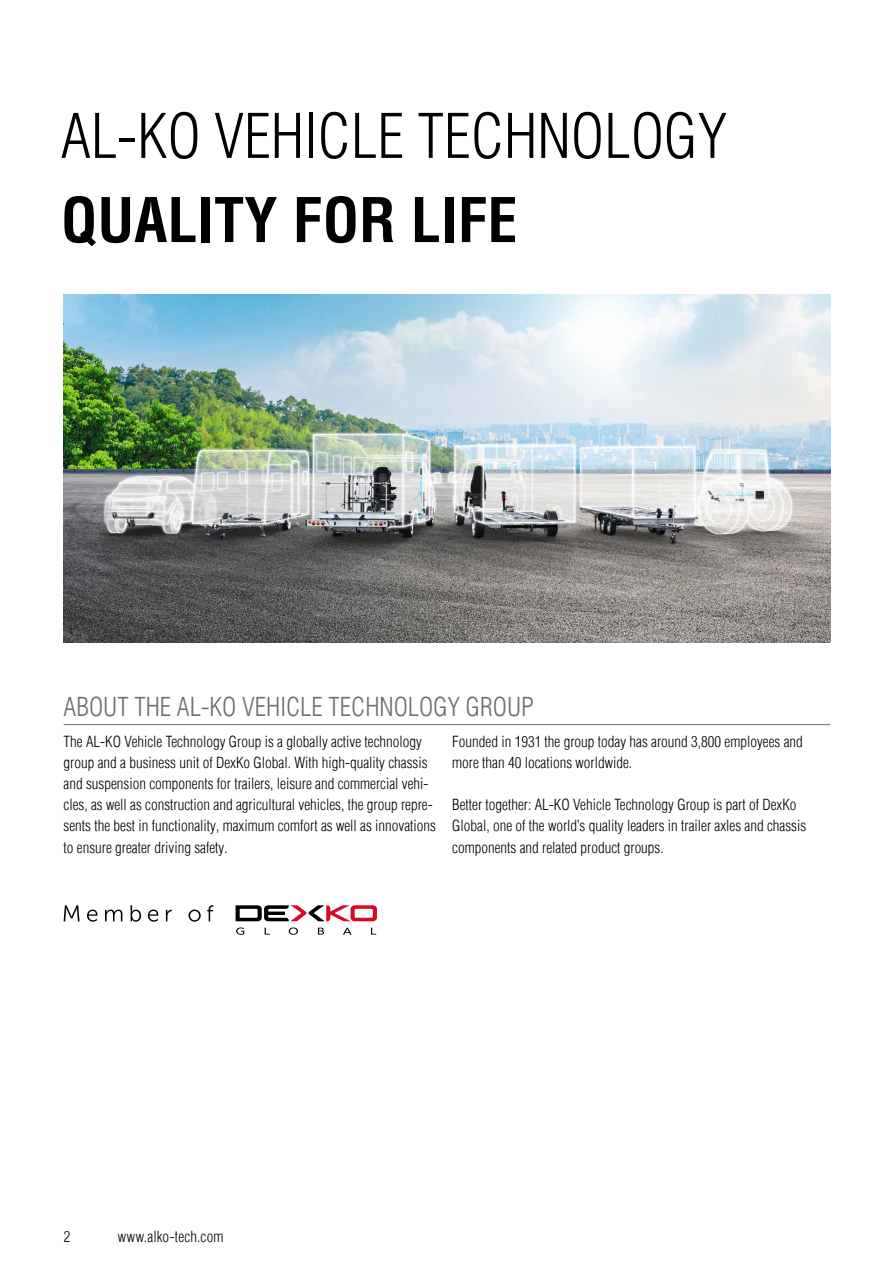
<style>
.page{position:relative;width:893px;height:1263px;background:#fff}
.page>*{position:absolute;margin:0;border:0;box-sizing:border-box;transform-origin:0 0}
.t1{font:300 condensed 60px "Helvetica Com";color:#000}
.t2{font:700 condensed 60px "Helvetica Com";color:#000}
.t3{font:300 condensed 25.5px "Helvetica Com";color:#706f6f}
.t4{font:300 condensed 15px/21px "Helvetica Com";color:#000}
</style>
<div class="page">
<img style="left:64px;top:295px;width:766px;height:347px">
<svg style="left:236px;top:927px;width:8px;height:8px"></svg>
<svg style="left:289px;top:927px;width:9px;height:8px"></svg>
<svg style="left:318px;top:928px;width:6px;height:6px"></svg>
<svg style="left:343px;top:928px;width:9px;height:6px"></svg>
<svg style="left:371px;top:928px;width:5px;height:6px"></svg>
<svg style="left:236px;top:905px;width:141px;height:16px"></svg>
<svg style="left:64px;top:905px;width:16px;height:16px"></svg>
<svg style="left:87px;top:909px;width:10px;height:13px"></svg>
<svg style="left:105px;top:909px;width:17px;height:12px"></svg>
<svg style="left:131px;top:905px;width:10px;height:17px"></svg>
<svg style="left:148px;top:909px;width:10px;height:13px"></svg>
<svg style="left:166px;top:910px;width:6px;height:11px"></svg>
<svg style="left:188px;top:909px;width:13px;height:13px"></svg>
<svg style="left:207px;top:905px;width:6px;height:16px"></svg>
<hr style="left:64px;top:724px;width:766px;height:1px;background:#706f6f">
<h1 class="t1" style="left:61px;top:98px;width:668px">AL-KO VEHICLE TECHNOLOGY</h1>
<h1 class="t2" style="left:61px;top:180px;width:458px">QUALITY FOR LIFE</h1>
<h2 class="t3" style="left:64px;top:690px;width:472px">ABOUT THE AL-KO VEHICLE TECHNOLOGY GROUP</h2>
<p class="t4" style="left:64px;top:731px;width:374px">The AL-KO Vehicle Technology Group is a globally active technology group and a business unit of DexKo Global. With high-quality chassis and suspension components for trailers, leisure and commercial vehi&shy;cles, as well as construction and agricultural vehicles, the group repre&shy;sents the best in functionality, maximum comfort as well as innovations to ensure greater driving safety.</p>
<p class="t4" style="left:452px;top:731px;width:352px">Founded in 1931 the group today has around 3,800 employees and more than 40 locations worldwide.</p>
<p class="t4" style="left:452px;top:794px;width:355px">Better together: AL-KO Vehicle Technology Group is part of DexKo<br>Global, one of the world’s quality leaders in trailer axles and chassis components and related product groups.</p>
<p class="t4" style="left:64px;top:1226px;width:8px">2</p>
<p class="t4" style="left:118px;top:1226px;width:107px">www.alko-tech.com</p>
</div>
